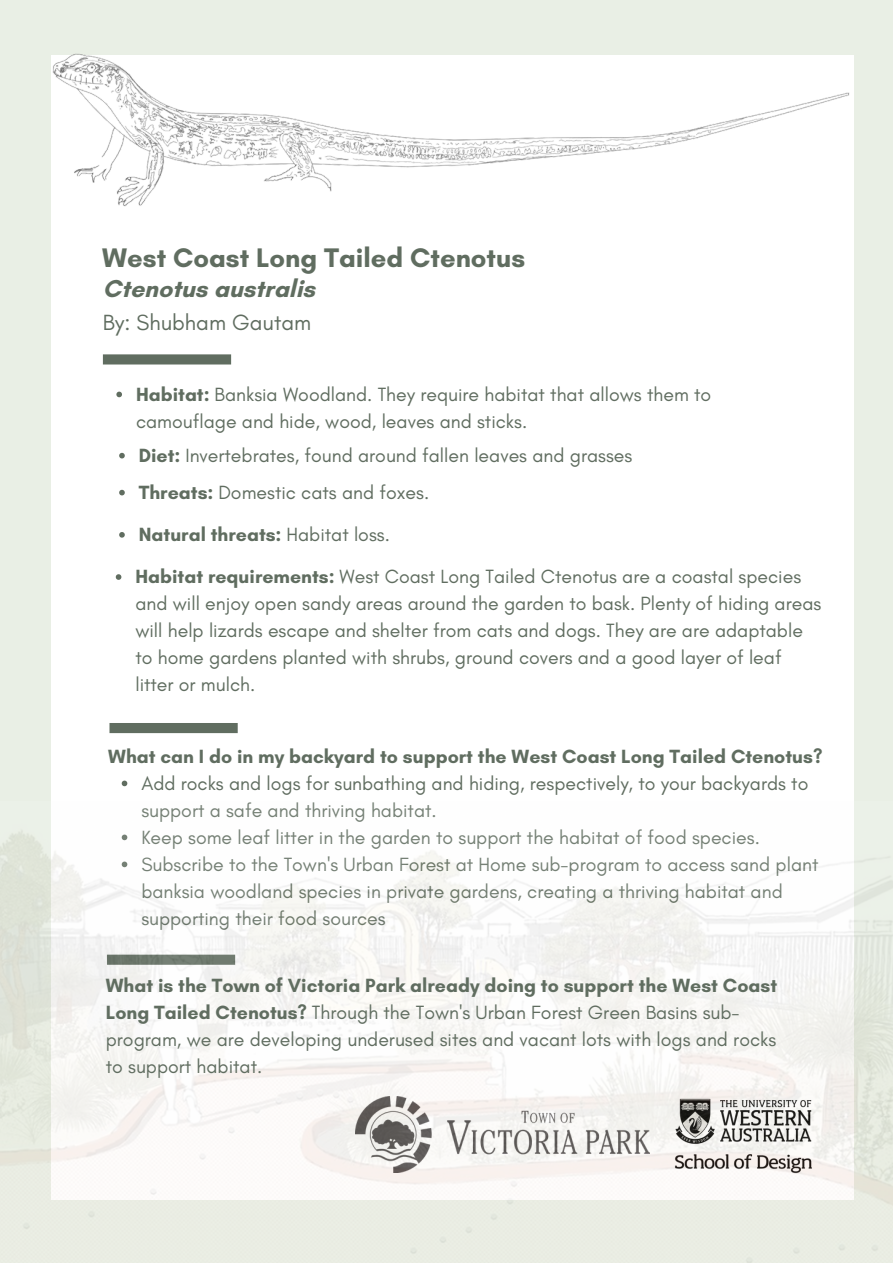
<style>
.page{position:relative;width:893px;height:1264px;background:#fff}
.page>*{position:absolute;margin:0;border:0;box-sizing:border-box;transform-origin:0 0}
.t1{font:700 27.3px "Glacial Indifference";color:#606d60}
.t2{font:700 24.9px "Glacial Indifference";color:#606d60}
.t3{font:22.35px "Glacial Indifference";color:#606d60}
.t4{font:19.5px/27px "Glacial Indifference";color:#606d60}
.t5{font:700 19.5px "Glacial Indifference";color:#606d60}
.s1{font-weight:700}
.s2{font-weight:400}
</style>
<div class="page">
<div style="left:0;top:0;width:892px;height:1262px;background:#e9efe5"></div>
<div style="left:51px;top:56px;width:802px;height:1143px;background:#fff"></div>
<div style="left:103px;top:354px;width:128px;height:10px;background:#606d60"></div>
<div style="left:109px;top:723px;width:129px;height:10px;background:#606d60"></div>
<img style="left:51px;top:53px;width:803px;height:215px">
<svg style="left:116px;top:391px;width:6px;height:6px"></svg>
<svg style="left:119px;top:453px;width:6px;height:5px"></svg>
<svg style="left:119px;top:490px;width:6px;height:5px"></svg>
<svg style="left:119px;top:532px;width:6px;height:5px"></svg>
<svg style="left:116px;top:574px;width:5px;height:6px"></svg>
<svg style="left:122px;top:780px;width:5px;height:6px"></svg>
<img style="left:0;top:801px;width:892px;height:461px">
<p class="t1" style="left:102px;top:241px;width:424px">West Coast Long Tailed Ctenotus</p>
<p class="t2" style="left:103px;top:273px;width:214px">Ctenotus australis</p>
<p class="t3" style="left:103px;top:309px;width:210px">By: Shubham Gautam</p>
<p class="t4" style="left:136px;top:380px;width:576px"><span class="s1">Habitat:</span> Banksia Woodland. They require habitat that allows them to camouflage and hide, wood, leaves and sticks.</p>
<p class="t4" style="left:139px;top:441px;width:495px"><span class="s1">Diet:</span> Invertebrates, found around fallen leaves and grasses</p>
<p class="t4" style="left:139px;top:478px;width:292px"><span class="s1">Threats:</span> Domestic cats and foxes.</p>
<p class="t5" style="left:139px;top:522px;width:252px">Natural threats: <span class="s2">Habitat loss.</span></p>
<p class="t4" style="left:135px;top:563px;width:687px"><span class="s1">Habitat requirements:</span> West Coast Long Tailed Ctenotus are a coastal species and will enjoy open sandy areas around the garden to bask. Plenty of hiding areas will help lizards escape and shelter from cats and dogs. They are are adaptable to home gardens planted with shrubs, ground covers and a good layer of leaf litter or mulch.</p>
<p class="t5" style="left:108px;top:744px;width:715px">What can I do in my backyard to support the West Coast Long Tailed Ctenotus?</p>
<p class="t4" style="left:141px;top:769px;width:668px">Add rocks and logs for sunbathing and hiding, respectively, to your backyards to support a safe and thriving habitat.</p>
<p class="t4" style="left:141px;top:823px;width:620px">Keep some leaf litter in the garden to support the habitat of food species.</p>
<p class="t4" style="left:141px;top:850px;width:678px">Subscribe to the Town's Urban Forest at Home sub-program to access sand plant banksia woodland species in private gardens, creating a thriving habitat and supporting their food sources</p>
<p class="t4" style="left:106px;top:971px;width:672px"><span class="s1">What is the Town of Victoria Park already doing to support the West Coast Long Tailed Ctenotus?</span> Through the Town's Urban Forest Green Basins sub&shy;program, we are developing underused sites and vacant lots with logs and rocks to support habitat.</p>
</div>
